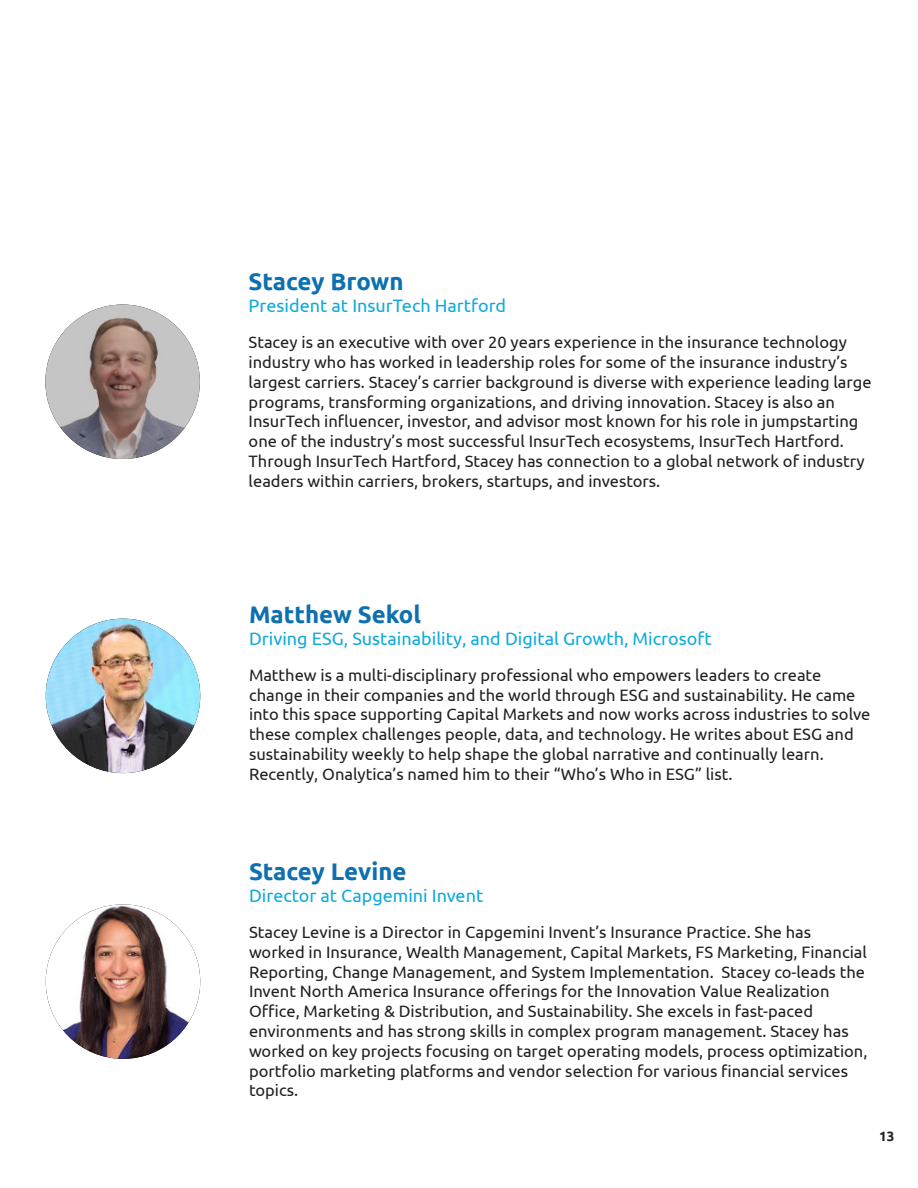
<style>
.page{position:relative;width:918px;height:1188px;background:#fff}
.page>*{position:absolute;margin:0;border:0;box-sizing:border-box;transform-origin:0 0}
.t1{font:700 24px "Ubuntu";color:#0e70af}
.t2{font:18px "Ubuntu";color:#0faadc}
.t3{font:16.5px/19.8px "Ubuntu";color:#231f20}
.page_number_whi{font:700 13.5px "Ubuntu";color:#231f20}
</style>
<div class="page">
<img style="left:45px;top:304px;width:155px;height:155px;border-radius:77px">
<img style="left:46px;top:619px;width:154px;height:154px;border-radius:77px">
<img style="left:46px;top:904px;width:154px;height:155px;border-radius:77px">
<p class="t1" style="left:249px;top:267px;width:156px">Stacey Brown</p>
<p class="t2" style="left:249px;top:295px;width:259px">President at InsurTech Hartford</p>
<p class="t3" style="left:249px;top:332px;width:625px">Stacey is an executive with over 20 years experience in the insurance technology industry who has worked in leadership roles for some of the insurance industry’s largest carriers. Stacey’s carrier background is diverse with experience leading large programs, transforming organizations, and driving innovation. Stacey is also an InsurTech influencer, investor, and advisor most known for his role in jumpstarting one of the industry’s most successful InsurTech ecosystems, InsurTech Hartford.<br>Through InsurTech Hartford, Stacey has connection to a global network of industry leaders within carriers, brokers, startups, and investors.</p>
<p class="t1" style="left:249px;top:600px;width:174px">Matthew Sekol</p>
<p class="t2" style="left:249px;top:627px;width:464px">Driving ESG, Sustainability, and Digital Growth, Microsoft</p>
<p class="t3" style="left:249px;top:665px;width:623px">Matthew is a multi-disciplinary professional who empowers leaders to create change in their companies and the world through ESG and sustainability. He came into this space supporting Capital Markets and now works across industries to solve these complex challenges people, data, and technology. He writes about ESG and sustainability weekly to help shape the global narrative and continually learn.<br>Recently, Onalytica’s named him to their “Who’s Who in ESG” list.</p>
<p class="t1" style="left:249px;top:857px;width:159px">Stacey Levine</p>
<p class="t2" style="left:249px;top:884px;width:236px">Director at Capgemini Invent</p>
<p class="t3" style="left:249px;top:922px;width:564px">Stacey Levine is a Director in Capgemini Invent’s Insurance Practice. She has</p>
<p class="t3" style="left:249px;top:942px;width:620px">worked in Insurance, Wealth Management, Capital Markets, FS Marketing, Financial</p>
<p class="t3" style="left:249px;top:961px;width:617px">Reporting, Change Management, and System Implementation. Stacey co-leads the<br>Invent North America Insurance offerings for the Innovation Value Realization</p>
<p class="t3" style="left:249px;top:1001px;width:566px">Office, Marketing &amp; Distribution, and Sustainability. She excels in fast-paced</p>
<p class="t3" style="left:249px;top:1021px;width:620px">environments and has strong skills in complex program management. Stacey has worked on key projects focusing on target operating models, process optimization, portfolio marketing platforms and vendor selection for various financial services topics.</p>
<p class="page_number_whi" style="left:879px;top:1128px;width:17px">13</p>
</div>
